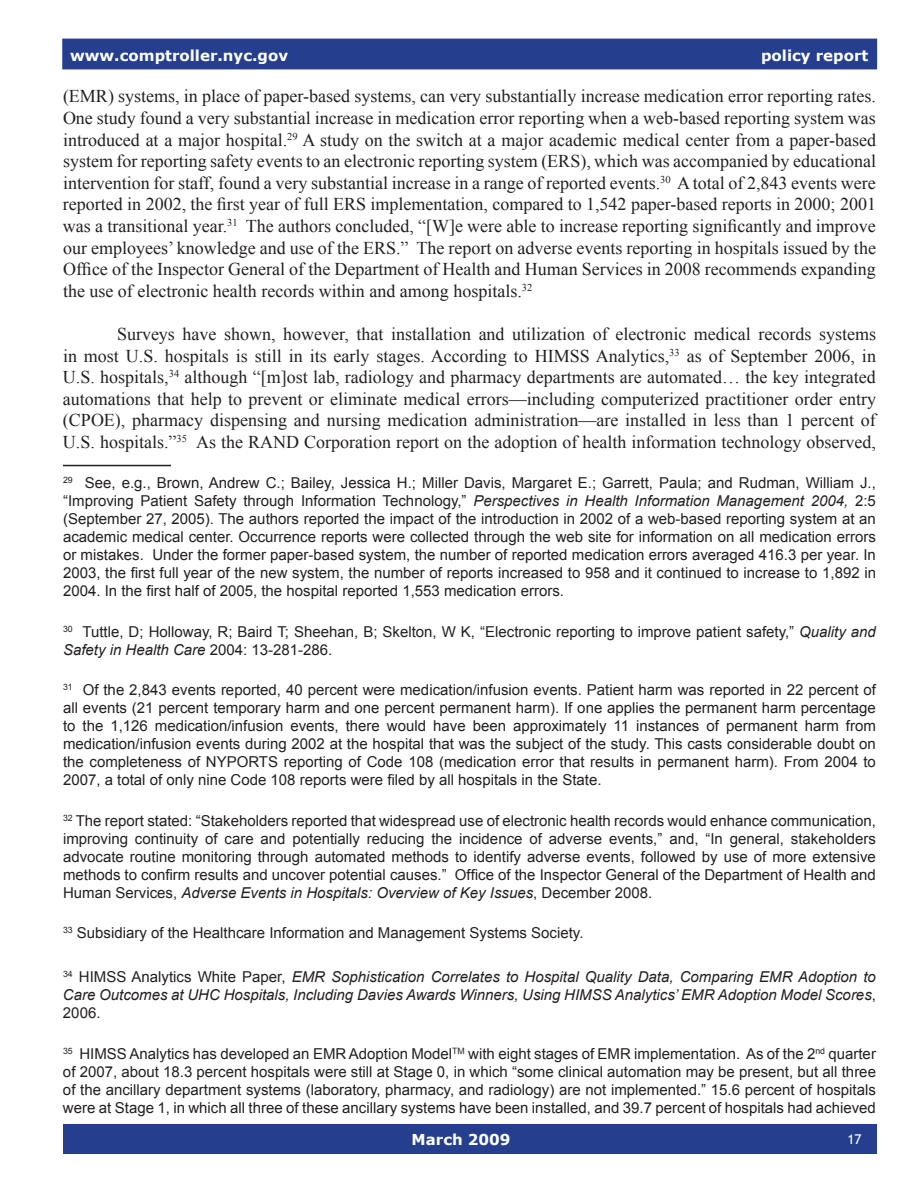
<style>
.page{position:relative;width:918px;height:1188px;background:#fff}
.page>*{position:absolute;margin:0;border:0;box-sizing:border-box;transform-origin:0 0}
.t1{font:18px/21.6px "Times New Roman";color:#231f20;text-align:justify}
.t2{font:15px/18px "Arial";color:#231f20;text-align:justify}
.t3{font:italic 15px/18px "Arial";color:#231f20;text-align:justify}
.t4{font:700 15px "Verdana";color:#fff}
.t5{font:13.5px "Trebuchet MS";color:#fff}
.s1{font-style:italic}
.s2{font-style:normal}
</style>
<div class="page">
<div style="left:62px;top:39px;width:815px;height:30px;background:#253f8e"></div>
<div style="left:63px;top:1125px;width:813px;height:29px;background:#253f8e"></div>
<hr style="left:63px;top:465px;width:108px;height:1px;background:#231f20">
<p class="t4" style="left:70px;top:46px;width:219px">www.comptroller.nyc.gov</p>
<p class="t1" style="left:63px;top:85px;width:815px">(EMR) systems, in place of paper-based systems, can very substantially increase medication error reporting rates.<br>One study found a very substantial increase in medication error reporting when a web-based reporting system was introduced at a major hospital.<sup>29</sup> A study on the switch at a major academic medical center from a paper-based system for reporting safety events to an electronic reporting system (ERS), which was accompanied by educational intervention for staff, found a very substantial increase in a range of reported events.<sup>30</sup> A total of 2,843 events were reported in 2002, the first year of full ERS implementation, compared to 1,542 paper-based reports in 2000; 2001 was a transitional year.<sup>31</sup> The authors concluded, “[W]e were able to increase reporting significantly and improve our employees’ knowledge and use of the ERS.” The report on adverse events reporting in hospitals issued by the Office of the Inspector General of the Department of Health and Human Services in 2008 recommends expanding the use of electronic health records within and among hospitals.<sup>32</sup></p>
<p class="t1" style="left:63px;top:323px;width:815px;text-indent:54px">Surveys have shown, however, that installation and utilization of electronic medical records systems in most U.S. hospitals is still in its early stages. According to HIMSS Analytics,<sup>33</sup> as of September 2006, in U.S. hospitals,<sup>34</sup> although “[m]ost lab, radiology and pharmacy departments are automated… the key integrated automations that help to prevent or eliminate medical errors—including computerized practitioner order entry (CPOE), pharmacy dispensing and nursing medication administration—are installed in less than 1 percent of U.S. hospitals.”<sup>35</sup> As the RAND Corporation report on the adoption of health information technology observed,</p>
<p class="t2" style="left:63px;top:474px;width:815px"><sup>29</sup> See, e.g., Brown, Andrew C.; Bailey, Jessica H.; Miller Davis, Margaret E.; Garrett, Paula; and Rudman, William J., “Improving Patient Safety through Information Technology,” <span class="s1">Perspectives in Health Information Management 2004,</span> 2:5 (September 27, 2005). The authors reported the impact of the introduction in 2002 of a web-based reporting system at an academic medical center. Occurrence reports were collected through the web site for information on all medication errors or mistakes. Under the former paper-based system, the number of reported medication errors averaged 416.3 per year. In 2003, the first full year of the new system, the number of reports increased to 958 and it continued to increase to 1,892 in 2004. In the first half of 2005, the hospital reported 1,553 medication errors.</p>
<p class="t2" style="left:63px;top:622px;width:814px"><sup>30</sup> Tuttle, D; Holloway, R; Baird T; Sheehan, B; Skelton, W K, “Electronic reporting to improve patient safety,” <span class="s1">Quality and<br>Safety in Health Care</span> 2004: 13-281-286.</p>
<p class="t2" style="left:63px;top:681px;width:815px"><sup>31</sup> Of the 2,843 events reported, 40 percent were medication/infusion events. Patient harm was reported in 22 percent of all events (21 percent temporary harm and one percent permanent harm). If one applies the permanent harm percentage to the 1,126 medication/infusion events, there would have been approximately 11 instances of permanent harm from medication/infusion events during 2002 at the hospital that was the subject of the study. This casts considerable doubt on the completeness of NYPORTS reporting of Code 108 (medication error that results in permanent harm). From 2004 to 2007, a total of only nine Code 108 reports were filed by all hospitals in the State.</p>
<p class="t2" style="left:63px;top:811px;width:814px"><sup>32</sup> The report stated: “Stakeholders reported that widespread use of electronic health records would enhance communication, improving continuity of care and potentially reducing the incidence of adverse events,” and, “In general, stakeholders advocate routine monitoring through automated methods to identify adverse events, followed by use of more extensive methods to confirm results and uncover potential causes.” Office of the Inspector General of the Department of Health and Human Services, <span class="s1">Adverse Events in Hospitals: Overview of Key Issues</span>, December 2008.</p>
<p class="t2" style="left:63px;top:924px;width:522px"><sup>33</sup> Subsidiary of the Healthcare Information and Management Systems Society.</p>
<p class="t3" style="left:63px;top:968px;width:815px"><sup>34</sup> <span class="s2">HIMSS Analytics White Paper,</span> EMR Sophistication Correlates to Hospital Quality Data, Comparing EMR Adoption to Care Outcomes at UHC Hospitals, Including Davies Awards Winners, Using HIMSS Analytics’ EMR Adoption Model Scores<span class="s2">, 2006.</span></p>
<p class="t2" style="left:63px;top:1045px;width:815px"><sup>35</sup> HIMSS Analytics has developed an EMR Adoption Model<sup>TM</sup> with eight stages of EMR implementation. As of the 2<sup>nd</sup> quarter of 2007, about 18.3 percent hospitals were still at Stage 0, in which “some clinical automation may be present, but all three of the ancillary department systems (laboratory, pharmacy, and radiology) are not implemented.” 15.6 percent of hospitals were at Stage 1, in which all three of these ancillary systems have been installed, and 39.7 percent of hospitals had achieved</p>
<p class="t4" style="left:761px;top:46px;width:109px">policy report</p>
<p class="t4" style="left:412px;top:1130px;width:100px">March 2009</p>
<p class="t5" style="left:847px;top:1131px;width:16px">17</p>
</div>
